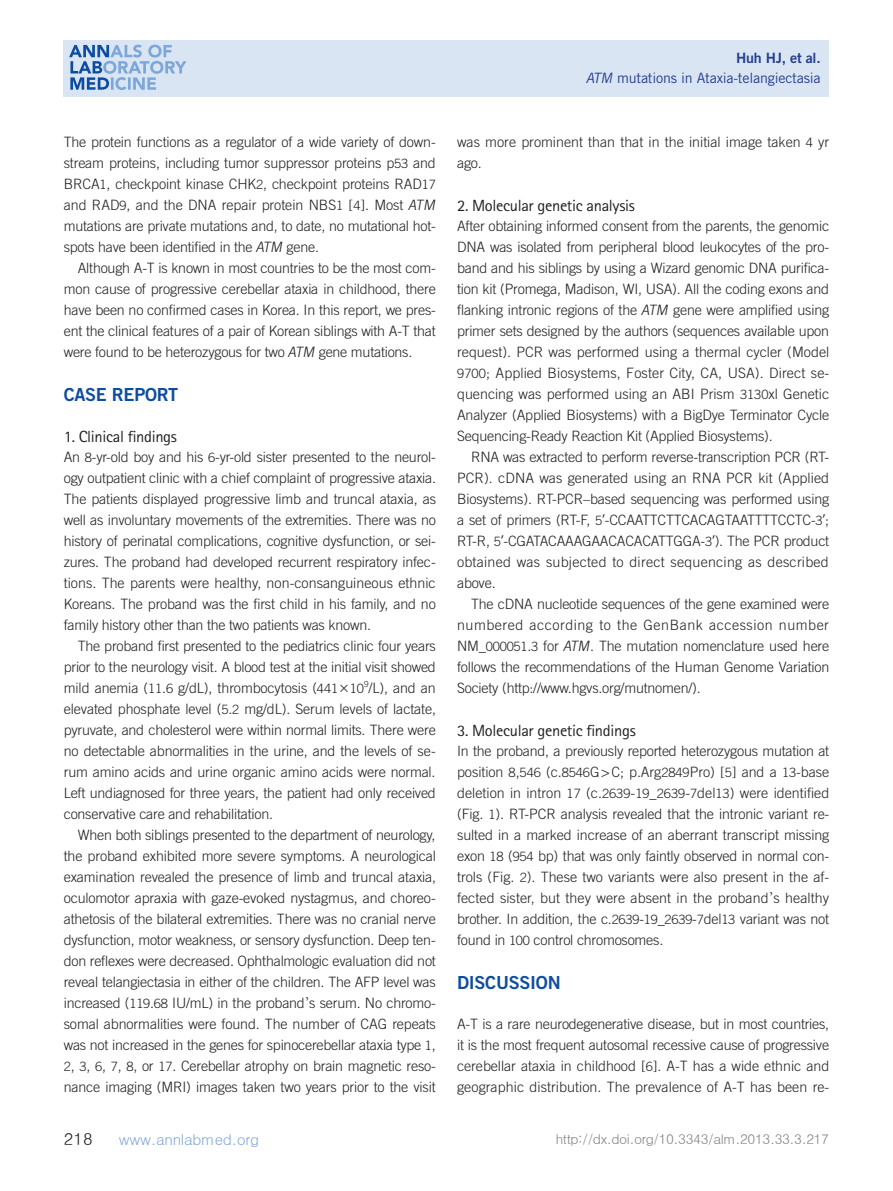
<style>
.page{position:relative;width:893px;height:1191px;background:#fff}
.page>*{position:absolute;margin:0;border:0;box-sizing:border-box;transform-origin:0 0}
.KJLM_대제목{font:18px "Trade Gothic LT Std Bd 2";letter-spacing:-.015em;color:#0d4da1}
.t1{font:16.5px "Dotum";color:#231f20}
.KJLM_중제목{font:16.2px "Rotis Sans Serif Std";letter-spacing:-.02em;color:#231f20}
.URL{font:15px "Dotum";letter-spacing:-.02em;color:#7ca7d8}
.KJLM_본문{font:300 14.25px/21px "Trade Gothic LT Std";letter-spacing:-.015em;color:#231f20;text-align:justify}
.하시라_제목{font:14.25px "Trade Gothic LT Std";letter-spacing:-.015em;color:#253f8e}
.하시라_이름{font:14.25px "Trade Gothic LT Std Bd 2";letter-spacing:-.015em;color:#253f8e}
.t2{font:13.5px "Dotum";letter-spacing:-.03em;color:#808285}
.s1{font-size:12.75px}
.s2{font-style:italic}
.s3{font-family:"Times New Roman";font-weight:400}
.s4{font-family:"Myriad Pro";font-weight:400}
</style>
<div class="page">
<div style="left:64px;top:40px;width:765px;height:56px;background:#dae5f4"></div>
<svg style="left:69px;top:45px;width:118px;height:45px"></svg>
<p class="KJLM_본문" style="left:64px;top:131px;width:376px;text-align:left">The protein functions as a regulator of a wide variety of down&shy;stream proteins, including tumor suppressor proteins p<span class="s1">53</span> and BRCA<span class="s1">1</span>, checkpoint kinase CHK<span class="s1">2</span>, checkpoint proteins RAD<span class="s1">17 </span>and RAD<span class="s1">9</span>, and the DNA repair protein NBS<span class="s1">1</span> [<span class="s1">4</span>]. Most <span class="s2">ATM </span>mutations are private mutations and, to date, no mutational hot&shy;spots have been identified in the <span class="s2">ATM</span> gene.</p>
<p class="KJLM_본문" style="left:64px;top:257px;width:374px;text-indent:14px">Although A-T is known in most countries to be the most com&shy;mon cause of progressive cerebellar ataxia in childhood, there have been no confirmed cases in Korea. In this report, we pres&shy;ent the clinical features of a pair of Korean siblings with A-T that were found to be heterozygous for two <span class="s2">ATM</span> gene mutations.</p>
<p class="KJLM_대제목" style="left:64px;top:383px;width:116px">CASE REPORT</p>
<p class="KJLM_중제목" style="left:64px;top:427px;width:115px">1. Clinical findings</p>
<p class="KJLM_본문" style="left:64px;top:446px;width:374px">An <span class="s1">8</span>-yr-old boy and his <span class="s1">6</span>-yr-old sister presented to the neurol&shy;ogy outpatient clinic with a chief complaint of progressive ataxia.<br>The patients displayed progressive limb and truncal ataxia, as well as involuntary movements of the extremities. There was no history of perinatal complications, cognitive dysfunction, or sei&shy;zures. The proband had developed recurrent respiratory infec&shy;tions. The parents were healthy, non-consanguineous ethnic Koreans. The proband was the first child in his family, and no family history other than the two patients was known.</p>
<p class="KJLM_본문" style="left:64px;top:635px;width:374px;text-indent:14px">The proband first presented to the pediatrics clinic four years prior to the neurology visit. A blood test at the initial visit showed mild anemia (<span class="s1">11</span>.<span class="s1">6</span> g/dL), thrombocytosis (<span class="s1">441</span>×<span class="s1">10</span><sup>9</sup>/L), and an elevated phosphate level (<span class="s1">5</span>.<span class="s1">2</span> mg/dL). Serum levels of lactate, pyruvate, and cholesterol were within normal limits. There were no detectable abnormalities in the urine, and the levels of se&shy;rum amino acids and urine organic amino acids were normal.<br>Left undiagnosed for three years, the patient had only received conservative care and rehabilitation.</p>
<p class="KJLM_본문" style="left:64px;top:824px;width:374px;text-indent:14px">When both siblings presented to the department of neurology, the proband exhibited more severe symptoms. A neurological examination revealed the presence of limb and truncal ataxia, oculomotor apraxia with gaze-evoked nystagmus, and choreo&shy;athetosis of the bilateral extremities. There was no cranial nerve dysfunction, motor weakness, or sensory dysfunction. Deep ten&shy;don reflexes were decreased. Ophthalmologic evaluation did not reveal telangiectasia in either of the children. The AFP level was increased (<span class="s1">119</span>.<span class="s1">68</span> IU/mL) in the proband<span class="s3">’</span>s serum. No chromo&shy;somal abnormalities were found. The number of CAG repeats was not increased in the genes for spinocerebellar ataxia type <span class="s1">1</span>, <span class="s1">2</span>, <span class="s1">3</span>, <span class="s1">6</span>, <span class="s1">7</span>, <span class="s1">8</span>, or <span class="s1">17</span>. Cerebellar atrophy on brain magnetic reso&shy;nance imaging (MRI) images taken two years prior to the visit</p>
<p class="하시라_이름" style="left:736px;top:49px;width:86px">Huh HJ, et al.</p>
<p class="하시라_제목" style="left:586px;top:69px;width:237px"><span class="s2">ATM</span> mutations in Ataxia-telangiectasia</p>
<p class="KJLM_본문" style="left:457px;top:131px;width:374px">was more prominent than that in the initial image taken <span class="s1">4</span> yr ago.</p>
<p class="KJLM_중제목" style="left:457px;top:196px;width:179px">2. Molecular genetic analysis</p>
<p class="KJLM_본문" style="left:457px;top:215px;width:374px">After obtaining informed consent from the parents, the genomic DNA was isolated from peripheral blood leukocytes of the pro&shy;band and his siblings by using a Wizard genomic DNA purifica&shy;tion kit (Promega, Madison, WI, USA). All the coding exons and flanking intronic regions of the <span class="s2">ATM</span> gene were amplified using primer sets designed by the authors (sequences available upon request). PCR was performed using a thermal cycler (Model <span class="s1">9700</span>; Applied Biosystems, Foster City, CA, USA). Direct se&shy;quencing was performed using an ABI Prism <span class="s1">3130</span>xl Genetic Analyzer (Applied Biosystems) with a BigDye Terminator Cycle Sequencing-Ready Reaction Kit (Applied Biosystems).</p>
<p class="KJLM_본문" style="left:457px;top:446px;width:374px;text-indent:14px">RNA was extracted to perform reverse-transcription PCR (RT-PCR). cDNA was generated using an RNA PCR kit (Applied Biosystems). RT-PCR–based sequencing was performed using a set of primers (RT-F, <span class="s1">5</span><span class="s4">’</span>-CCAATTCTTCACAGTAATTTTCCTC-<span class="s1">3</span><span class="s4">’</span>; RT-R, <span class="s1">5</span><span class="s4">’</span>-CGATACAAAGAACACACATTGGA-<span class="s1">3</span><span class="s4">’</span>). The PCR product obtained was subjected to direct sequencing as described above.</p>
<p class="KJLM_본문" style="left:457px;top:593px;width:374px;text-indent:14px">The cDNA nucleotide sequences of the gene examined were numbered according to the GenBank accession number NM_<span class="s1">000051</span>.<span class="s1">3</span> for <span class="s2">ATM</span>. The mutation nomenclature used here follows the recommendations of the Human Genome Variation Society (http://www.hgvs.org/mutnomen/).</p>
<p class="KJLM_중제목" style="left:457px;top:721px;width:180px">3. Molecular genetic findings</p>
<p class="KJLM_본문" style="left:457px;top:740px;width:374px">In the proband, a previously reported heterozygous mutation at position <span class="s1">8</span>,<span class="s1">546</span> (c.<span class="s1">8546</span>G&gt;C; p.Arg<span class="s1">2849</span>Pro) [<span class="s1">5</span>] and a <span class="s1">13</span>-base deletion in intron <span class="s1">17</span> (c.<span class="s1">2639</span>-<span class="s1">19</span>_<span class="s1">2639</span>-<span class="s1">7</span>del<span class="s1">13</span>) were identified (Fig. <span class="s1">1</span>). RT-PCR analysis revealed that the intronic variant re&shy;sulted in a marked increase of an aberrant transcript missing exon <span class="s1">18</span> (<span class="s1">954</span> bp) that was only faintly observed in normal con&shy;trols (Fig. <span class="s1">2</span>). These two variants were also present in the af&shy;fected sister, but they were absent in the proband<span class="s3">’</span>s healthy brother. In addition, the c.<span class="s1">2639</span>-<span class="s1">19</span>_<span class="s1">2639</span>-<span class="s1">7</span>del<span class="s1">13</span> variant was not found in <span class="s1">100</span> control chromosomes.</p>
<p class="KJLM_대제목" style="left:457px;top:971px;width:105px">DISCUSSION</p>
<p class="KJLM_본문" style="left:457px;top:1013px;width:374px">A-T is a rare neurodegenerative disease, but in most countries, it is the most frequent autosomal recessive cause of progressive cerebellar ataxia in childhood [<span class="s1">6</span>]. A-T has a wide ethnic and geographic distribution. The prevalence of A-T has been re-</p>
<p class="t1" style="left:64px;top:1130px;width:30px">218</p>
<p class="URL" style="left:119px;top:1131px;width:142px">www.annlabmed.org</p>
<p class="t2" style="left:556px;top:1132px;width:275px">http://dx.doi.org/10.3343/alm.2013.33.3.217</p>
</div>
